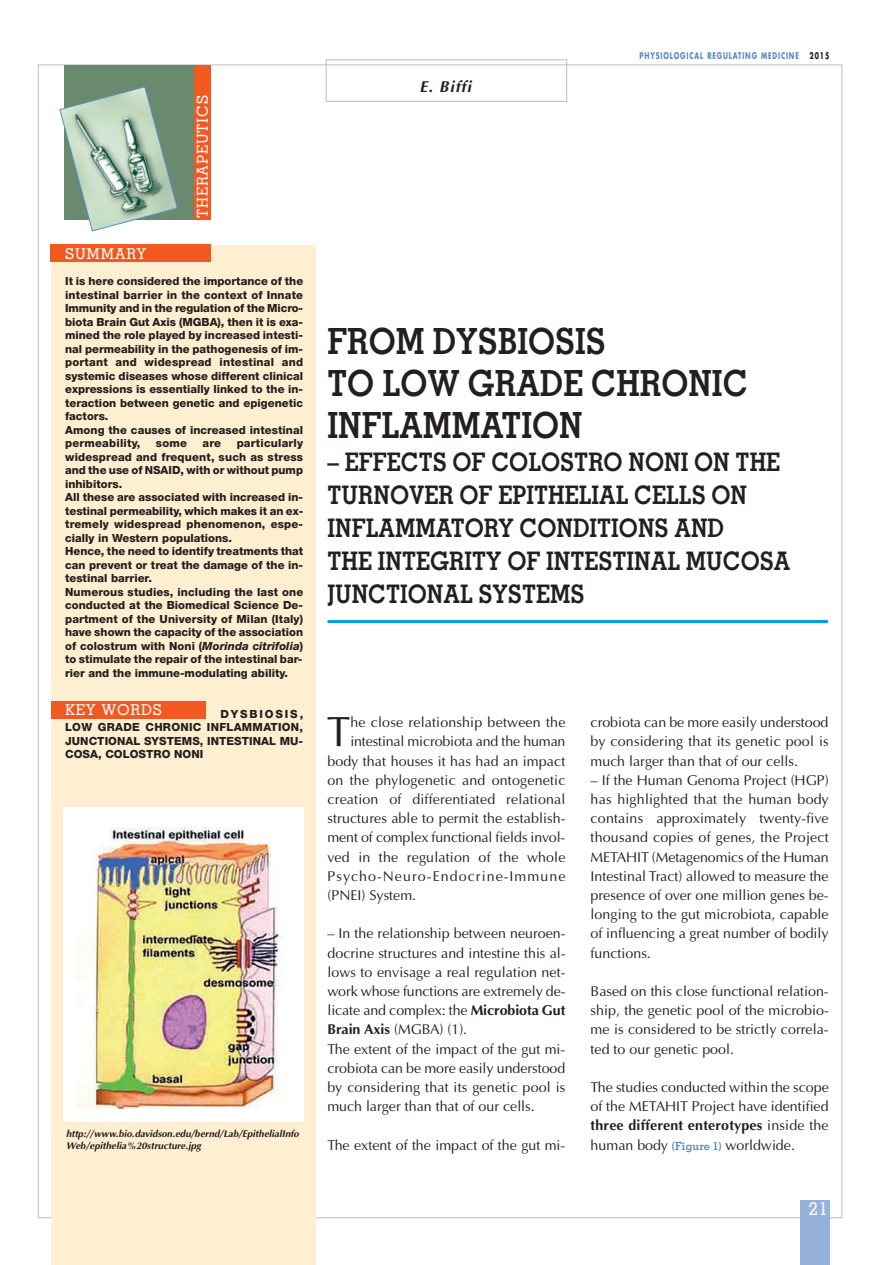
<style>
.page{position:relative;width:894px;height:1265px;background:#fff}
.page>*{position:absolute;margin:0;border:0;box-sizing:border-box;transform-origin:0 0}
.t1{font:42.45px "Optima";color:#231f20}
.t2{font:700 36px/42px "Memphis";color:#231f20;scale:.9 1}
.t3{font:700 25.5px/33px "Memphis";color:#231f20;scale:.9 1}
.t4{font:500 18px "Memphis";color:#fff}
.t5{font:italic 700 15.75px "Optima";letter-spacing:.055em;color:#231f20}
.t6{font:500 15px "Memphis";letter-spacing:.05em;color:#fff}
.t7{font:14.25px/19.2px "Optima";color:#231f20;text-align:justify}
.t8{font:14.25px "Optima";letter-spacing:.075em;color:#231f20}
.t9{font:800 11.25px/13.5px "Helvetica Neue";color:#231f20}
.t10{font:italic 700 9.75px/11.9px "Optima";color:#231f20}
.t11{font:700 9px "Futura";letter-spacing:.135em;color:#568cc9;scale:.7 1}
.s1{font-style:italic}
.s2{color:#231f20}
.s3{font-weight:700}
.s4{font-family:"Memphis";font-weight:700;font-size:11.25px;color:#568cc9}
</style>
<div class="page">
<div style="left:326px;top:60px;width:241px;height:42px;border:1px solid #bcbdc0"></div>
<div style="left:153px;top:65px;width:58px;height:154px;background:#f15921"></div>
<div style="left:64px;top:65px;width:129px;height:154px;background:#6a8a70"></div>
<svg style="left:59px;top:86px;width:119px;height:145px"></svg>
<hr style="left:327px;top:620px;width:500px;height:3px;background:#009fdf">
<div style="left:51px;top:245px;width:264px;height:1019px;background:#feefd0"></div>
<div style="left:51px;top:245px;width:160px;height:17px;background:#f15921"></div>
<div style="left:51px;top:701px;width:155px;height:17px;background:#f15921"></div>
<div style="left:799px;top:1200px;width:30px;height:64px;background:#96b1dc"></div>
<div style="left:64px;top:808px;width:240px;height:313px;background:#fff"></div>
<img style="left:76px;top:828px;width:206px;height:280px">
<p class="t6" style="left:65px;top:248px;width:83px">SUMMARY</p>
<p class="t6" style="left:197px;top:218px;width:124px;rotate:-90deg">THERAPEUTICS</p>
<p class="t9" style="left:65px;top:275px;width:239px">It is here considered the importance of the intestinal barrier in the context of Innate Immunity and in the regulation of the Micro&shy;biota Brain Gut Axis (MGBA), then it is exa&shy;mined the role played by increased intesti&shy;nal permeability in the pathogenesis of im&shy;portant and widespread intestinal and systemic diseases whose different clinical expressions is essentially linked to the in&shy;teraction between genetic and epigenetic factors.<br>Among the causes of increased intestinal permeability,</p>
<p class="t9" style="left:65px;top:437px;width:240px;text-indent:171px">particularly widespread and frequent, such as stress and the use of NSAID, with or without pump inhibitors.<br>All these are associated with increased in&shy;testinal permeability, which makes it an ex&shy;tremely widespread phenomenon, espe&shy;cially in Western populations.<br>Hence, the need to identify treatments that can prevent or treat the damage of the in&shy;testinal barrier.<br>Numerous studies, including the last one conducted at the Biomedical Science De&shy;partment of the University of Milan (Italy) have shown the capacity of the association of colostrum with Noni (<span class="s1">Morinda citrifolia</span>) to stimulate the repair of the intestinal bar&shy;rier and the immune-modulating ability.</p>
<p class="t9" style="left:65px;top:707px;width:239px;text-align:justify;text-indent:155px">DYSBIOSIS, LOW GRADE CHRONIC INFLAMMATION, JUNCTIONAL SYSTEMS, INTESTINAL MU-COSA, COLOSTRO NONI</p>
<p class="t9" style="left:156px;top:437px;width:33px">some</p>
<p class="t9" style="left:202px;top:437px;width:20px">are</p>
<p class="t6" style="left:65px;top:704px;width:98px">KEY WORDS</p>
<p class="t10" style="left:66px;top:1127px;width:234px">http://www.bio.davidson.edu/bernd/Lab/EpithelialInfo<br>Web/epithelia%20structure.jpg</p>
<p class="t5" style="left:419px;top:77px;width:53px">E. Biffi</p>
<p class="t11" style="left:639px;top:52px;width:273px">PHYSIOLOGICAL REGULATING MEDICINE <span class="s2">2015</span></p>
<h2 class="t2" style="left:327px;top:324px;width:468px">FROM DYSBIOSIS<br>TO LOW GRADE CHRONIC<br>INFLAMMATION</h2>
<h3 class="t3" style="left:327px;top:448px;width:516px">– EFFECTS OF COLOSTRO NONI ON THE<br>TURNOVER OF EPITHELIAL CELLS ON<br>INFLAMMATORY CONDITIONS AND<br>THE INTEGRITY OF INTESTINAL MUCOSA<br>JUNCTIONAL SYSTEMS</h3>
<h1 class="t1" style="left:327px;top:707px;width:25px">T</h1>
<p class="t7" style="left:350px;top:712px;width:217px">he close relationship between the</p>
<p class="t7" style="left:350px;top:731px;width:217px">intestinal microbiota and the human</p>
<p class="t7" style="left:327px;top:751px;width:239px">body that houses it has had an impact</p>
<p class="t7" style="left:327px;top:770px;width:239px">on the phylogenetic and ontogenetic</p>
<p class="t7" style="left:327px;top:789px;width:239px">creation of differentiated relational</p>
<p class="t7" style="left:327px;top:808px;width:239px">structures able to permit the establish-</p>
<p class="t7" style="left:327px;top:827px;width:239px">ment of complex functional fields invol-</p>
<p class="t7" style="left:327px;top:847px;width:239px">ved in the regulation of the whole</p>
<p class="t8" style="left:327px;top:867px;width:239px">Psycho-Neuro-Endocrine-Immune</p>
<p class="t7" style="left:327px;top:885px;width:90px">(PNEI) System.</p>
<p class="t7" style="left:327px;top:923px;width:240px;text-align:left">– In the relationship between neuroen&shy;docrine structures and intestine this al&shy;lows to envisage a real regulation net&shy;work whose functions are extremely de&shy;licate and complex: the <span class="s3">Microbiota Gut Brain Axis</span> (MGBA) (1).<br>The extent of the impact of the gut mi&shy;crobiota can be more easily understood by considering that its genetic pool is much larger than that of our cells.</p>
<p class="t7" style="left:327px;top:1135px;width:239px">The extent of the impact of the gut mi-</p>
<p class="t7" style="left:590px;top:712px;width:239px">crobiota can be more easily understood by considering that its genetic pool is much larger than that of our cells.</p>
<p class="t7" style="left:590px;top:770px;width:239px">– If the Human Genoma Project (HGP) has highlighted that the human body contains approximately twenty-five thousand copies of genes, the Project METAHIT (Metagenomics of the Human Intestinal Tract) allowed to measure the presence of over one million genes be&shy;longing to the gut microbiota, capable of influencing a great number of bodily functions.</p>
<p class="t7" style="left:590px;top:981px;width:240px">Based on this close functional relation&shy;ship, the genetic pool of the microbio&shy;me is considered to be strictly correla&shy;ted to our genetic pool.</p>
<p class="t7" style="left:590px;top:1077px;width:240px">The studies conducted within the scope of the METAHIT Project have identified <span class="s3">three different enterotypes</span> inside the human body <span class="s4">(Figure 1)</span> worldwide.</p>
<p class="t4" style="left:809px;top:1201px;width:20px">21</p>
</div>
